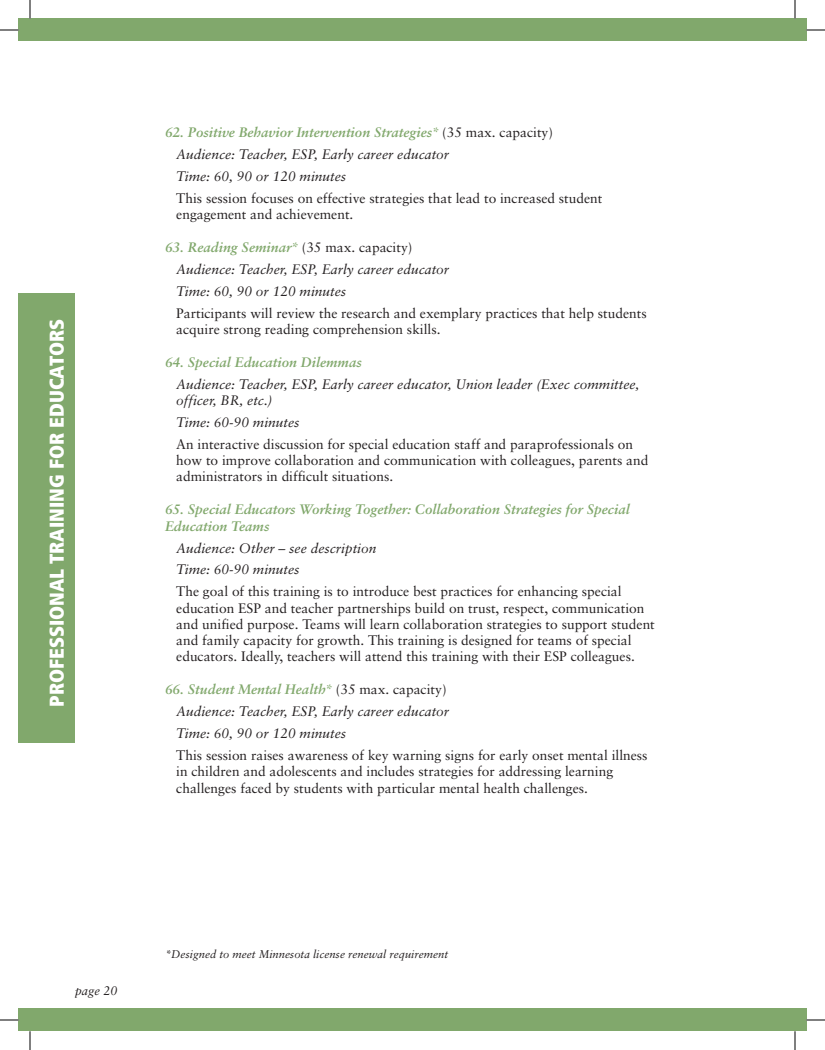
<style>
.page{position:relative;width:825px;height:1050px;background:#fff}
.page>*{position:absolute;margin:0;border:0;box-sizing:border-box;transform-origin:0 0}
.t1{font:900 condensed 20px "Frutiger LT Std";color:#fff}
.Session_Text{font:13.75px/16.2px "Sabon";color:#231f20}
.Session_Details{font:italic 13.75px/16.2px "Sabon";color:#231f20}
.Session_Title{font:italic 700 13.75px/16.2px "Sabon";color:#81a86c}
.t2{font:italic 12.5px "Sabon";color:#231f20}
.Footnote{font:italic 11.25px "Sabon";color:#231f20}
.s1{font-weight:400;font-style:normal;color:#231f20}
</style>
<div class="page">
<div style="left:795px;top:19px;width:11px;height:22px;background:#81a86c"></div>
<div style="left:19px;top:19px;width:776px;height:22px;background:#81a86c"></div>
<div style="left:795px;top:1009px;width:11px;height:22px;background:#81a86c"></div>
<div style="left:19px;top:1009px;width:776px;height:22px;background:#81a86c"></div>
<div style="left:19px;top:293px;width:56px;height:450px;background:#81a86c"></div>
<svg style="left:0;top:29px;width:19px;height:2px"></svg>
<svg style="left:806px;top:29px;width:19px;height:2px"></svg>
<svg style="left:0;top:1019px;width:19px;height:2px"></svg>
<svg style="left:806px;top:1019px;width:19px;height:2px"></svg>
<svg style="left:29px;top:0;width:2px;height:19px"></svg>
<svg style="left:29px;top:1031px;width:2px;height:19px"></svg>
<svg style="left:794px;top:0;width:2px;height:19px"></svg>
<svg style="left:794px;top:1031px;width:2px;height:19px"></svg>
<h1 class="t1" style="left:45px;top:707px;width:390px;rotate:-90deg">PROFESSIONAL TRAINING FOR EDUCATORS</h1>
<p class="Session_Title" style="left:165px;top:124px;width:390px">62. Positive Behavior Intervention Strategies* <span class="s1">(35 max. capacity)</span></p>
<p class="Session_Details" style="left:176px;top:146px;width:274px">Audience: Teacher, ESP, Early career educator</p>
<p class="Session_Details" style="left:176px;top:168px;width:171px">Time: 60, 90 or 120 minutes</p>
<p class="Session_Text" style="left:176px;top:189px;width:428px">This session focuses on effective strategies that lead to increased student engagement and achievement.</p>
<p class="Session_Title" style="left:165px;top:239px;width:249px">63. Reading Seminar* <span class="s1">(35 max. capacity)</span></p>
<p class="Session_Details" style="left:176px;top:261px;width:274px">Audience: Teacher, ESP, Early career educator</p>
<p class="Session_Details" style="left:176px;top:283px;width:171px">Time: 60, 90 or 120 minutes</p>
<p class="Session_Text" style="left:176px;top:304px;width:472px">Participants will review the research and exemplary practices that help students acquire strong reading comprehension skills.</p>
<p class="Session_Title" style="left:165px;top:354px;width:198px">64. Special Education Dilemmas</p>
<p class="Session_Details" style="left:176px;top:376px;width:465px">Audience: Teacher, ESP, Early career educator, Union leader (Exec committee, officer, BR, etc.)</p>
<p class="Session_Details" style="left:176px;top:414px;width:125px">Time: 60-90 minutes</p>
<p class="Session_Text" style="left:176px;top:436px;width:474px">An interactive discussion for special education staff and paraprofessionals on how to improve collaboration and communication with colleagues, parents and administrators in difficult situations.</p>
<p class="Session_Title" style="left:165px;top:501px;width:466px">65. Special Educators Working Together: Collaboration Strategies for Special<br>Education Teams</p>
<p class="Session_Details" style="left:176px;top:540px;width:202px">Audience: Other – see description</p>
<p class="Session_Details" style="left:176px;top:561px;width:125px">Time: 60-90 minutes</p>
<p class="Session_Text" style="left:176px;top:583px;width:480px">The goal of this training is to introduce best practices for enhancing special education ESP and teacher partnerships build on trust, respect, communication and unified purpose. Teams will learn collaboration strategies to support student and family capacity for growth. This training is designed for teams of special educators. Ideally, teachers will attend this training with their ESP colleagues.</p>
<p class="Session_Title" style="left:165px;top:681px;width:283px">66. Student Mental Health* <span class="s1">(35 max. capacity)</span></p>
<p class="Session_Details" style="left:176px;top:703px;width:274px">Audience: Teacher, ESP, Early career educator</p>
<p class="Session_Details" style="left:176px;top:725px;width:171px">Time: 60, 90 or 120 minutes</p>
<p class="Session_Text" style="left:176px;top:747px;width:473px">This session raises awareness of key warning signs for early onset mental illness in children and adolescents and includes strategies for addressing learning challenges faced by students with particular mental health challenges.</p>
<p class="t2" style="left:75px;top:983px;width:44px">page 20</p>
<p class="Footnote" style="left:165px;top:947px;width:285px">*Designed to meet Minnesota license renewal requirement</p>
</div>
